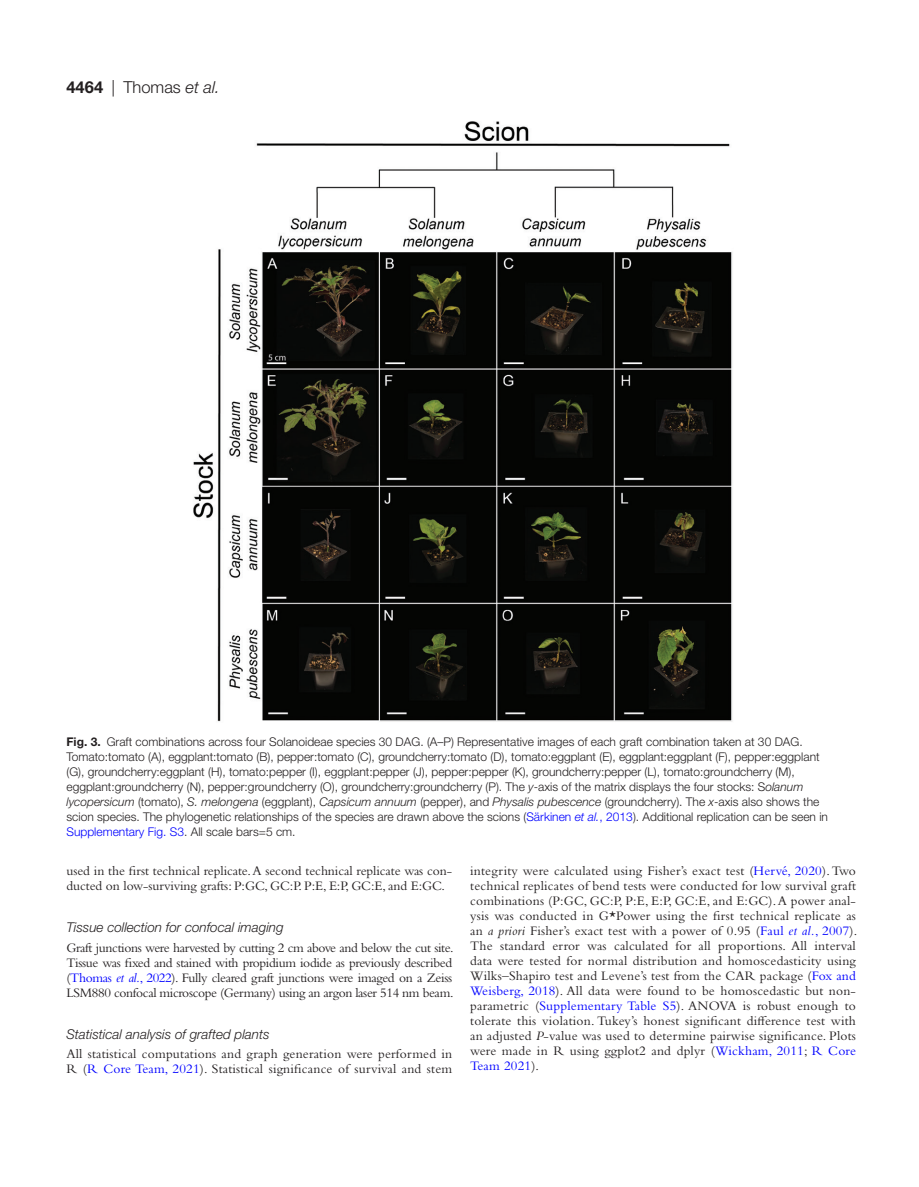
<style>
.page{position:relative;width:919px;height:1187px;background:#fff}
.page>*{position:absolute;margin:0;border:0;box-sizing:border-box;transform-origin:0 0}
.t1{font:300 16.5px "Helvetica Neue LT Std";color:#231f20}
.t2{font:13.5px/15px "Bembo Std";letter-spacing:.015em;color:#231f20;text-align:justify}
.t3{font:13.5px/15px "Bembo Std";letter-spacing:-.005em;color:#231f20}
.t4{font:italic 300 13.5px "Helvetica Neue LT Std";color:#231f20}
.t5{font:300 12px/15px "Helvetica Neue LT Std";color:#231f20}
.s1{font-weight:700}
.s2{font-style:italic}
.s3{color:#00f}
.s4{font-style:italic;color:#00f}
</style>
<div class="page">
<img style="left:193px;top:121px;width:540px;height:601px">
<p class="t1" style="left:66px;top:77px;width:155px"><span class="s1">4464</span> | Thomas <span class="s2">et al.</span></p>
<p class="t5" style="left:66px;top:734px;width:763px"><span class="s1">Fig. 3.</span> Graft combinations across four Solanoideae species 30 DAG. (A–P) Representative images of each graft combination taken at 30 DAG.<br>Tomato:tomato (A), eggplant:tomato (B), pepper:tomato (C), groundcherry:tomato (D), tomato:eggplant (E), eggplant:eggplant (F), pepper:eggplant (G), groundcherry:eggplant (H), tomato:pepper (I), eggplant:pepper (J), pepper:pepper (K), groundcherry:pepper (L), tomato:groundcherry (M), eggplant:groundcherry (N), pepper:groundcherry (O), groundcherry:groundcherry (P). The <span class="s2">y</span>-axis of the matrix displays the four stocks: S<span class="s2">olanum lycopersicum</span> (tomato), <span class="s2">S. melongena</span> (eggplant), <span class="s2">Capsicum annuum</span> (pepper), and <span class="s2">Physalis pubescence</span> (groundcherry). The <span class="s2">x</span>-axis also shows the scion species. The phylogenetic relationships of the species are drawn above the scions (<span class="s3">Särkinen</span> <span class="s4">et al.</span><span class="s3">, 2013</span>). Additional replication can be seen in <span class="s3">Supplementary Fig. S3</span>. All scale bars=5 cm.</p>
<p class="t3" style="left:66px;top:863px;width:387px">used in the first technical replicate. A second technical replicate was con&shy;ducted on low-surviving grafts: P:GC, GC:P. P:E, E:P, GC:E, and E:GC.</p>
<p class="t4" style="left:66px;top:919px;width:218px">Tissue collection for confocal imaging</p>
<p class="t2" style="left:66px;top:939px;width:388px">Graft junctions were harvested by cutting 2 cm above and below the cut site.<br>Tissue was fixed and stained with propidium iodide as previously described (<span class="s3">Thomas</span> <span class="s4">et al.</span><span class="s3">, 2022</span>). Fully cleared graft junctions were imaged on a Zeiss LSM880 confocal microscope (Germany) using an argon laser 514 nm beam.</p>
<p class="t4" style="left:66px;top:1025px;width:205px">Statistical analysis of grafted plants</p>
<p class="t2" style="left:66px;top:1046px;width:387px">All statistical computations and graph generation were performed in<br>R (<span class="s3">R Core Team, 2021</span>). Statistical significance of survival and stem</p>
<p class="t2" style="left:470px;top:863px;width:388px">integrity were calculated using Fisher’s exact test (<span class="s3">Hervé, 2020</span>). Two technical replicates of bend tests were conducted for low survival graft combinations (P:GC, GC:P, P:E, E:P, GC:E, and E:GC). A power anal&shy;ysis was conducted in G*Power using the first technical replicate as an <span class="s2">a priori</span> Fisher’s exact test with a power of 0.95 (<span class="s3">Faul</span> <span class="s4">et al.</span><span class="s3">, 2007</span>).<br>The standard error was calculated for all proportions. All interval data were tested for normal distribution and homoscedasticity using Wilks–Shapiro test and Levene’s test from the CAR package (<span class="s3">Fox and Weisberg, 2018</span>). All data were found to be homoscedastic but non&shy;parametric (<span class="s3">Supplementary Table S5</span>). ANOVA is robust enough to tolerate this violation. Tukey’s honest significant difference test with an adjusted <span class="s2">P</span>-value was used to determine pairwise significance. Plots were made in R using ggplot2 and dplyr (<span class="s3">Wickham, 2011</span>; <span class="s3">R Core Team 2021</span>).</p>
</div>
